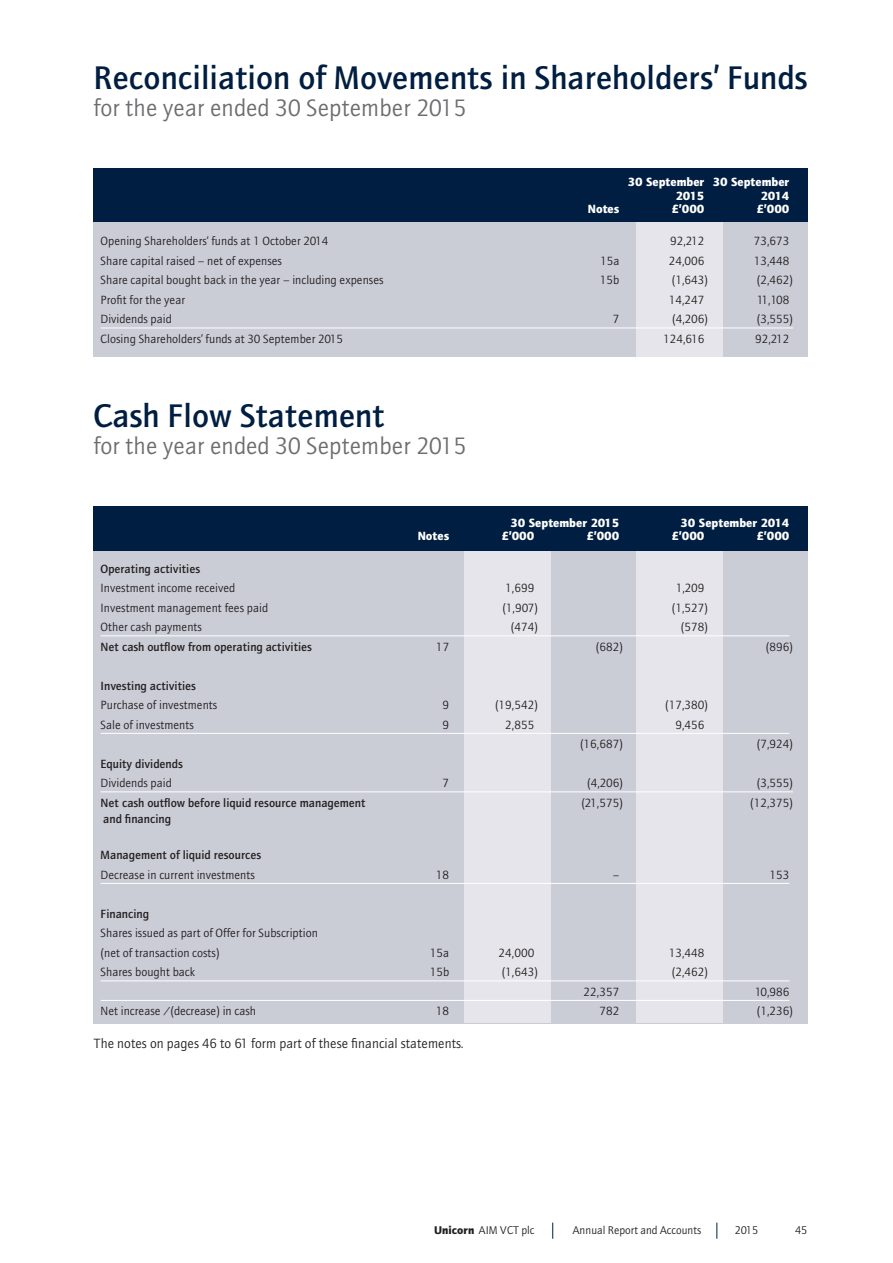
<style>
.page{position:relative;width:893px;height:1263px;background:#fff}
.page>*{position:absolute;margin:0;border:0;box-sizing:border-box;transform-origin:0 0}
.Main_Headings{font:500 33px "AT Quay Sans";color:#001e41}
.Heading_Text{font:24px "AT Quay Sans";color:#6c6d70}
.Body{font:13.5px "AT Quay Sans";color:#231f20}
.Table_Text{font:12px/19.5px "AT Quay Sans";color:#231f20}
.Table_Text-2{font:500 12px "AT Quay Sans";color:#231f20}
.Table_Headings{font:900 12px "AT Quay Sans";color:#fff}
.t1{font:11.25px "AT Quay Sans";color:#231f20}
.s1{font-weight:900}
</style>
<div class="page">
<svg style="left:552px;top:1222px;width:1px;height:17px"></svg>
<svg style="left:716px;top:1222px;width:1px;height:17px"></svg>
<div style="left:94px;top:213px;width:714px;height:143px;background:#caccd6"></div>
<div style="left:636px;top:209px;width:86px;height:147px;background:#e6e5eb"></div>
<div style="left:94px;top:169px;width:714px;height:53px;background:#001e41"></div>
<hr style="left:101px;top:328px;width:692px;height:1px;background:#fff">
<div style="left:94px;top:551px;width:714px;height:472px;background:#caccd6"></div>
<div style="left:636px;top:547px;width:86px;height:476px;background:#e6e5eb"></div>
<div style="left:464px;top:547px;width:87px;height:476px;background:#e6e5eb"></div>
<div style="left:94px;top:507px;width:714px;height:44px;background:#001e41"></div>
<hr style="left:101px;top:635px;width:688px;height:1px;background:#fff">
<hr style="left:101px;top:733px;width:688px;height:1px;background:#fff">
<hr style="left:101px;top:791px;width:692px;height:1px;background:#fff">
<hr style="left:101px;top:883px;width:688px;height:1px;background:#fff">
<hr style="left:101px;top:980px;width:688px;height:1px;background:#fff">
<hr style="left:101px;top:1000px;width:688px;height:1px;background:#fff">
<p class="Main_Headings" style="left:94px;top:58px;width:716px">Reconciliation of Movements in Shareholders’ Funds</p>
<p class="Heading_Text" style="left:94px;top:94px;width:375px">for the year ended 30 September 2015</p>
<p class="Table_Headings" style="left:628px;top:175px;width:163px">30 September 30 September</p>
<p class="Table_Headings" style="left:676px;top:188px;width:30px">2015</p>
<p class="Table_Headings" style="left:761px;top:188px;width:30px">2014</p>
<p class="Table_Headings" style="left:588px;top:202px;width:33px">Notes</p>
<p class="Table_Headings" style="left:672px;top:202px;width:34px">£’000</p>
<p class="Table_Headings" style="left:757px;top:202px;width:34px">£’000</p>
<p class="Table_Text" style="left:101px;top:231px;width:229px">Opening Shareholders‘ funds at 1 October 2014</p>
<p class="Table_Text" style="left:670px;top:231px;width:36px">92,212</p>
<p class="Table_Text" style="left:754px;top:231px;width:37px">73,673</p>
<p class="Table_Text" style="left:101px;top:251px;width:183px">Share capital raised – net of expenses</p>
<p class="Table_Text" style="left:600px;top:251px;width:21px">15a</p>
<p class="Table_Text" style="left:669px;top:251px;width:37px">24,006</p>
<p class="Table_Text" style="left:754px;top:251px;width:37px">13,448</p>
<p class="Table_Text" style="left:101px;top:270px;width:284px">Share capital bought back in the year – including expenses</p>
<p class="Table_Text" style="left:600px;top:270px;width:21px">15b</p>
<p class="Table_Text" style="left:672px;top:270px;width:38px">(1,643)</p>
<p class="Table_Text" style="left:757px;top:270px;width:38px">(2,462)</p>
<p class="Table_Text" style="left:101px;top:290px;width:86px">Profit for the year</p>
<p class="Table_Text" style="left:669px;top:290px;width:37px">14,247</p>
<p class="Table_Text" style="left:757px;top:290px;width:34px">11,108</p>
<p class="Table_Text" style="left:101px;top:309px;width:73px">Dividends paid</p>
<p class="Table_Text" style="left:613px;top:309px;width:8px">7</p>
<p class="Table_Text" style="left:672px;top:309px;width:37px">(4,206)</p>
<p class="Table_Text" style="left:757px;top:309px;width:38px">(3,555)</p>
<p class="Table_Text" style="left:101px;top:329px;width:244px">Closing Shareholders’ funds at 30 September 2015</p>
<p class="Table_Text" style="left:663px;top:329px;width:43px">124,616</p>
<p class="Table_Text" style="left:755px;top:329px;width:36px">92,212</p>
<p class="Main_Headings" style="left:94px;top:396px;width:293px">Cash Flow Statement</p>
<p class="Heading_Text" style="left:94px;top:432px;width:375px">for the year ended 30 September 2015</p>
<p class="Table_Headings" style="left:511px;top:515px;width:110px">30 September 2015</p>
<p class="Table_Headings" style="left:681px;top:515px;width:110px">30 September 2014</p>
<p class="Table_Headings" style="left:418px;top:529px;width:33px">Notes</p>
<p class="Table_Headings" style="left:501px;top:529px;width:34px">£’000</p>
<p class="Table_Headings" style="left:586px;top:529px;width:34px">£’000</p>
<p class="Table_Headings" style="left:672px;top:529px;width:34px">£’000</p>
<p class="Table_Headings" style="left:757px;top:529px;width:34px">£’000</p>
<p class="Table_Text-2" style="left:101px;top:561px;width:101px">Operating activities</p>
<p class="Table_Text" style="left:101px;top:578px;width:136px">Investment income received</p>
<p class="Table_Text" style="left:505px;top:578px;width:31px">1,699</p>
<p class="Table_Text" style="left:676px;top:578px;width:30px">1,209</p>
<p class="Table_Text" style="left:101px;top:598px;width:169px">Investment management fees paid</p>
<p class="Table_Text" style="left:502px;top:598px;width:37px">(1,907)</p>
<p class="Table_Text" style="left:672px;top:598px;width:38px">(1,527)</p>
<p class="Table_Text" style="left:101px;top:617px;width:103px">Other cash payments</p>
<p class="Table_Text" style="left:511px;top:617px;width:29px">(474)</p>
<p class="Table_Text" style="left:681px;top:617px;width:29px">(578)</p>
<p class="Table_Text-2" style="left:101px;top:639px;width:213px">Net cash outflow from operating activities</p>
<p class="Table_Text" style="left:436px;top:637px;width:15px">17</p>
<p class="Table_Text" style="left:596px;top:637px;width:29px">(682)</p>
<p class="Table_Text" style="left:766px;top:637px;width:29px">(896)</p>
<p class="Table_Text-2" style="left:101px;top:678px;width:97px">Investing activities</p>
<p class="Table_Text" style="left:101px;top:695px;width:118px">Purchase of investments</p>
<p class="Table_Text" style="left:443px;top:695px;width:8px">9</p>
<p class="Table_Text" style="left:495px;top:695px;width:44px">(19,542)</p>
<p class="Table_Text" style="left:665px;top:695px;width:44px">(17,380)</p>
<p class="Table_Text" style="left:101px;top:715px;width:95px">Sale of investments</p>
<p class="Table_Text" style="left:443px;top:715px;width:8px">9</p>
<p class="Table_Text" style="left:505px;top:715px;width:31px">2,855</p>
<p class="Table_Text" style="left:675px;top:715px;width:31px">9,456</p>
<p class="Table_Text" style="left:580px;top:734px;width:44px">(16,687)</p>
<p class="Table_Text" style="left:757px;top:734px;width:38px">(7,924)</p>
<p class="Table_Text-2" style="left:101px;top:756px;width:84px">Equity dividends</p>
<p class="Table_Text" style="left:101px;top:773px;width:73px">Dividends paid</p>
<p class="Table_Text" style="left:443px;top:773px;width:8px">7</p>
<p class="Table_Text" style="left:587px;top:773px;width:37px">(4,206)</p>
<p class="Table_Text" style="left:757px;top:773px;width:38px">(3,555)</p>
<p class="Table_Text-2" style="left:101px;top:795px;width:266px">Net cash outflow before liquid resource management</p>
<p class="Table_Text" style="left:581px;top:793px;width:43px">(21,575)</p>
<p class="Table_Text" style="left:750px;top:793px;width:44px">(12,375)</p>
<p class="Table_Text-2" style="left:103px;top:812px;width:69px">and financing</p>
<p class="Table_Text-2" style="left:101px;top:848px;width:162px">Management of liquid resources</p>
<p class="Table_Text" style="left:101px;top:865px;width:156px">Decrease in current investments</p>
<p class="Table_Text" style="left:436px;top:865px;width:15px">18</p>
<p class="Table_Text" style="left:613px;top:865px;width:8px">–</p>
<p class="Table_Text" style="left:769px;top:865px;width:22px">153</p>
<p class="Table_Text-2" style="left:101px;top:906px;width:50px">Financing</p>
<p class="Table_Text" style="left:101px;top:923px;width:219px">Shares issued as part of Offer for Subscription (net of transaction costs)</p>
<p class="Table_Text" style="left:430px;top:943px;width:21px">15a</p>
<p class="Table_Text" style="left:499px;top:943px;width:37px">24,000</p>
<p class="Table_Text" style="left:669px;top:943px;width:37px">13,448</p>
<p class="Table_Text" style="left:101px;top:962px;width:96px">Shares bought back</p>
<p class="Table_Text" style="left:430px;top:962px;width:21px">15b</p>
<p class="Table_Text" style="left:502px;top:962px;width:38px">(1,643)</p>
<p class="Table_Text" style="left:672px;top:962px;width:38px">(2,462)</p>
<p class="Table_Text" style="left:584px;top:982px;width:37px">22,357</p>
<p class="Table_Text" style="left:755px;top:982px;width:36px">10,986</p>
<p class="Table_Text" style="left:101px;top:1001px;width:157px">Net increase /(decrease) in cash</p>
<p class="Table_Text" style="left:436px;top:1001px;width:15px">18</p>
<p class="Table_Text" style="left:599px;top:1001px;width:22px">782</p>
<p class="Table_Text" style="left:757px;top:1001px;width:38px">(1,236)</p>
<p class="Body" style="left:93px;top:1035px;width:372px">The notes on pages 46 to 61 form part of these financial statements.</p>
<p class="t1" style="left:434px;top:1224px;width:102px"><span class="s1">Unicorn</span> AIM VCT plc</p>
<p class="t1" style="left:572px;top:1224px;width:130px">Annual Report and Accounts</p>
<p class="t1" style="left:735px;top:1224px;width:25px">2015</p>
<p class="t1" style="left:795px;top:1224px;width:14px">45</p>
</div>
